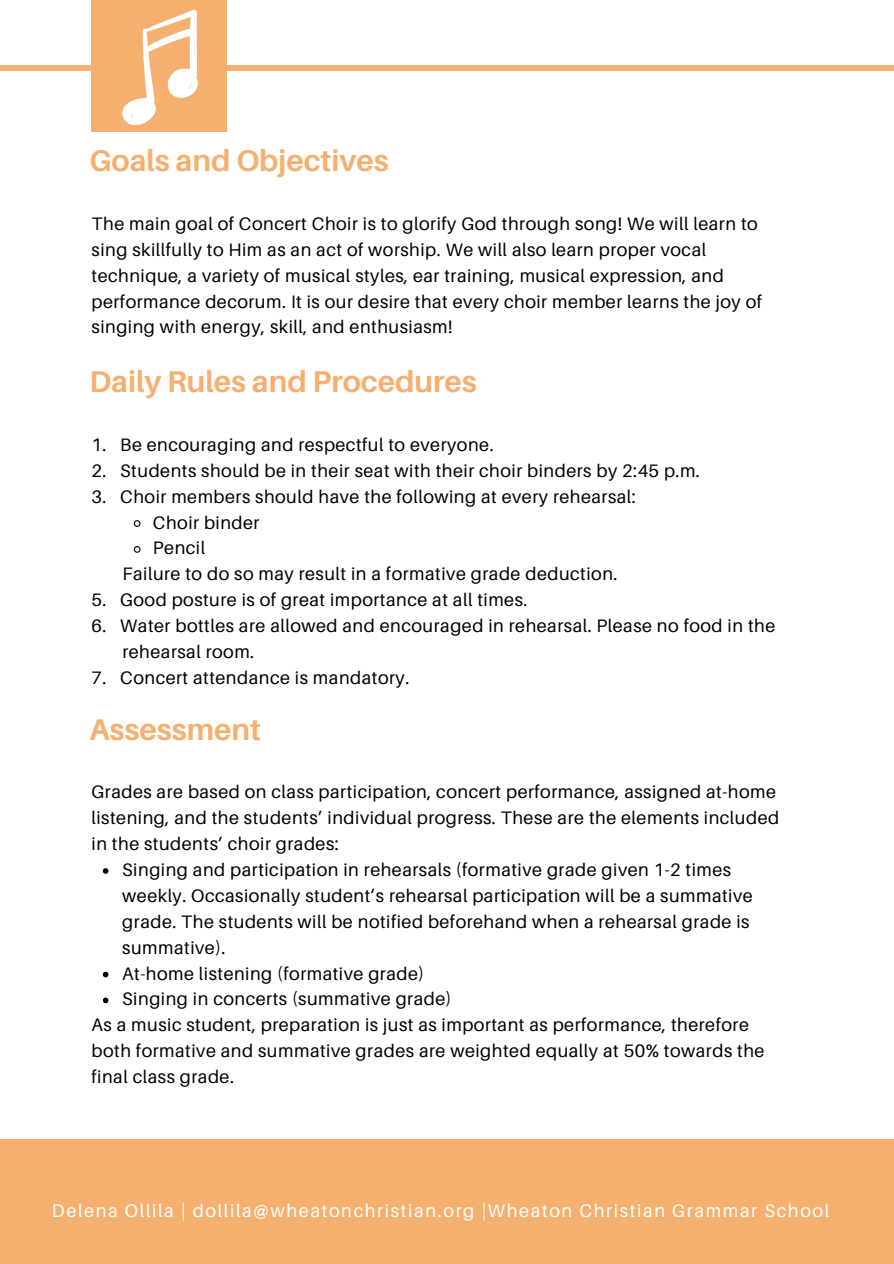
<style>
.page{position:relative;width:894px;height:1264px;background:#fff}
.page>*{position:absolute;margin:0;border:0;box-sizing:border-box;transform-origin:0 0}
.t1{font:700 30px "Aileron";color:#f5b06f}
.t2{font:18.15px "Aileron";letter-spacing:.09em;color:#fff}
.t3{font:18px/25.8px "Aileron";letter-spacing:.03em;color:#000}
</style>
<div class="page">
<div style="left:0;top:65px;width:893px;height:6px;background:#f5b06f"></div>
<div style="left:92px;top:0;width:135px;height:131px;background:#f5b06f"></div>
<div style="left:0;top:1139px;width:893px;height:124px;background:#f5b06f"></div>
<svg style="left:133px;top:520px;width:8px;height:7px"></svg>
<svg style="left:133px;top:546px;width:8px;height:7px"></svg>
<svg style="left:122px;top:9px;width:76px;height:116px"></svg>
<svg style="left:103px;top:868px;width:5px;height:5px"></svg>
<svg style="left:103px;top:971px;width:5px;height:6px"></svg>
<svg style="left:103px;top:997px;width:5px;height:6px"></svg>
<p class="t1" style="left:89px;top:142px;width:301px">Goals and Objectives</p>
<p class="t3" style="left:91px;top:210px;width:671px">The main goal of Concert Choir is to glorify God through song! We will learn to sing skillfully to Him as an act of worship. We will also learn proper vocal technique, a variety of musical styles, ear training, musical expression, and performance decorum. It is our desire that every choir member learns the joy of singing with energy, skill, and enthusiasm!</p>
<h1 class="t1" style="left:89px;top:363px;width:388px">Daily Rules and Procedures</h1>
<p class="t3" style="left:91px;top:431px;width:403px">1. Be encouraging and respectful to everyone.</p>
<h1 class="t3" style="left:91px;top:457px;width:609px">2. Students should be in their seat with their choir binders by 2:45 p.m.</h1>
<p class="t3" style="left:91px;top:483px;width:545px">3. Choir members should have the following at every rehearsal:</p>
<p class="t3" style="left:153px;top:509px;width:108px">Choir binder</p>
<p class="t3" style="left:153px;top:535px;width:54px">Pencil</p>
<p class="t3" style="left:122px;top:561px;width:496px">Failure to do so may result in a formative grade deduction.</p>
<p class="t3" style="left:91px;top:586px;width:437px">5. Good posture is of great importance at all times.</p>
<p class="t3" style="left:91px;top:612px;width:685px">6. Water bottles are allowed and encouraged in rehearsal. Please no food in the</p>
<p class="t3" style="left:122px;top:638px;width:133px">rehearsal room.</p>
<p class="t3" style="left:91px;top:664px;width:319px">7. Concert attendance is mandatory.</p>
<p class="t1" style="left:89px;top:710px;width:173px">Assessment</p>
<p class="t3" style="left:91px;top:778px;width:689px">Grades are based on class participation, concert performance, assigned at-home listening, and the students’ individual progress. These are the elements included in the students’ choir grades:</p>
<h1 class="t3" style="left:122px;top:856px;width:632px">Singing and participation in rehearsals (formative grade given 1-2 times weekly. Occasionally student’s rehearsal participation will be a summative grade. The students will be notified beforehand when a rehearsal grade is summative).</h1>
<p class="t3" style="left:122px;top:960px;width:303px">At-home listening (formative grade)</p>
<p class="t3" style="left:122px;top:985px;width:331px">Singing in concerts (summative grade)</p>
<p class="t3" style="left:91px;top:1011px;width:674px">As a music student, preparation is just as important as performance, therefore both formative and summative grades are weighted equally at 50% towards the final class grade.</p>
<p class="t2" style="left:52px;top:1199px;width:778px">Delena Ollila | dollila@wheatonchristian.org |Wheaton Christian Grammar School</p>
</div>
